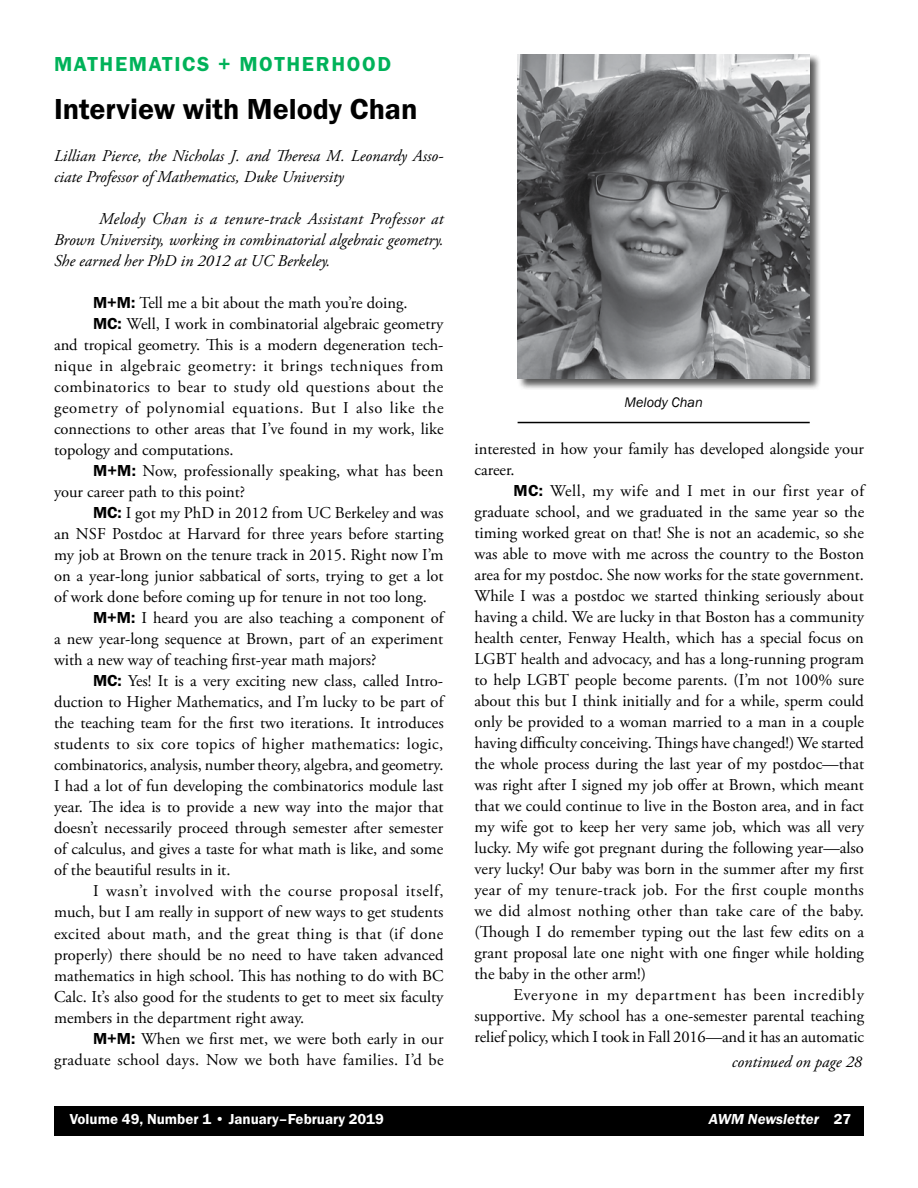
<style>
.page{position:relative;width:918px;height:1188px;background:#fff}
.page>*{position:absolute;margin:0;border:0;box-sizing:border-box;transform-origin:0 0}
.t1{font:600 30px "Franklin Gothic FS";color:#000}
.t2{font:600 21px "Franklin Gothic FS";letter-spacing:.08em;color:#00b259}
.t3{font:16.5px/21px "Adobe Garamond Pro";color:#000;text-align:justify}
.t4{font:italic 16.5px/21px "Adobe Garamond Pro";color:#000}
.t5{font:16.5px "Adobe Garamond Pro";letter-spacing:.02em;color:#000}
.t6{font:16.5px "Adobe Garamond Pro";letter-spacing:.04em;color:#000}
.t7{font:16.5px "Adobe Garamond Pro";letter-spacing:.035em;color:#000}
.t8{font:16.5px "Adobe Garamond Pro";letter-spacing:.03em;color:#000}
.t9{font:600 15px "Franklin Gothic FS";color:#fff}
.t10{font:italic 600 15px "Franklin Gothic FS";color:#fff}
.t11{font:italic 14.25px "Franklin Gothic";color:#000}
.s1{font-family:"Franklin Gothic FS";font-weight:600}
.s2{font-style:normal}
</style>
<div class="page">
<div style="left:54px;top:1106px;width:810px;height:29px;background:#000"></div>
<div style="left:517px;top:54px;width:304px;height:337px;background:#000;opacity:.65"></div>
<img style="left:518px;top:54px;width:292px;height:325px">
<hr style="left:518px;top:422px;width:292px;height:1px;background:#000">
<p class="t2" style="left:54px;top:53px;width:339px">MATHEMATICS + MOTHERHOOD</p>
<h1 class="t1" style="left:54px;top:93px;width:365px">Interview with Melody Chan</h1>
<p class="t4" style="left:54px;top:146px;width:391px">Lillian Pierce, the Nicholas J. and Theresa M. Leonardy Asso&shy;ciate Professor of Mathematics, Duke University</p>
<p class="t4" style="left:54px;top:209px;width:391px;text-align:justify;text-indent:45px">Melody Chan is a tenure-track Assistant Professor at Brown University, working in combinatorial algebraic geometry.<br>She earned her PhD in 2012 at UC Berkeley.</p>
<p class="t3" style="left:93px;top:293px;width:316px"><span class="s1">M+M:</span> Tell me a bit about the math you’re doing.</p>
<p class="t3" style="left:93px;top:314px;width:352px"><span class="s1">MC:</span> Well, I work in combinatorial algebraic geometry</p>
<p class="t3" style="left:54px;top:335px;width:391px">and tropical geometry. This is a modern degeneration tech-</p>
<p class="t7" style="left:54px;top:356px;width:391px">nique in algebraic geometry: it brings techniques from</p>
<p class="t8" style="left:54px;top:377px;width:391px">combinatorics to bear to study old questions about the</p>
<p class="t6" style="left:54px;top:398px;width:391px">geometry of polynomial equations. But I also like the</p>
<p class="t3" style="left:54px;top:419px;width:391px">connections to other areas that I’ve found in my work, like</p>
<p class="t3" style="left:54px;top:440px;width:181px">topology and computations.</p>
<p class="t3" style="left:93px;top:461px;width:352px"><span class="s1">M+M:</span> Now, professionally speaking, what has been</p>
<p class="t3" style="left:54px;top:482px;width:193px">your career path to this point?</p>
<p class="t3" style="left:93px;top:503px;width:352px"><span class="s1">MC:</span> I got my PhD in 2012 from UC Berkeley and was</p>
<p class="t3" style="left:54px;top:524px;width:391px">an NSF Postdoc at Harvard for three years before starting</p>
<p class="t3" style="left:54px;top:545px;width:391px">my job at Brown on the tenure track in 2015. Right now I’m</p>
<p class="t3" style="left:54px;top:566px;width:391px">on a year-long junior sabbatical of sorts, trying to get a lot</p>
<p class="t3" style="left:54px;top:587px;width:374px">of work done before coming up for tenure in not too long.</p>
<p class="t3" style="left:93px;top:608px;width:352px"><span class="s1">M+M:</span> I heard you are also teaching a component of</p>
<p class="t3" style="left:54px;top:629px;width:391px">a new year-long sequence at Brown, part of an experiment</p>
<p class="t3" style="left:54px;top:650px;width:324px">with a new way of teaching first-year math majors?</p>
<p class="t3" style="left:93px;top:671px;width:352px"><span class="s1">MC:</span> Yes! It is a very exciting new class, called Intro-</p>
<p class="t3" style="left:54px;top:692px;width:391px">duction to Higher Mathematics, and I’m lucky to be part of</p>
<p class="t3" style="left:54px;top:713px;width:391px">the teaching team for the first two iterations. It introduces</p>
<p class="t5" style="left:54px;top:734px;width:391px">students to six core topics of higher mathematics: logic,</p>
<p class="t3" style="left:54px;top:755px;width:391px">combinatorics, analysis, number theory, algebra, and geometry.</p>
<p class="t3" style="left:54px;top:776px;width:391px">I had a lot of fun developing the combinatorics module last</p>
<p class="t3" style="left:54px;top:797px;width:391px">year. The idea is to provide a new way into the major that</p>
<p class="t3" style="left:54px;top:818px;width:391px">doesn’t necessarily proceed through semester after semester</p>
<p class="t3" style="left:54px;top:839px;width:391px">of calculus, and gives a taste for what math is like, and some</p>
<p class="t3" style="left:54px;top:860px;width:178px">of the beautiful results in it.</p>
<p class="t6" style="left:93px;top:881px;width:352px">I wasn’t involved with the course proposal itself,</p>
<p class="t3" style="left:54px;top:902px;width:391px">much, but I am really in support of new ways to get students</p>
<p class="t5" style="left:54px;top:923px;width:391px">excited about math, and the great thing is that (if done</p>
<p class="t3" style="left:54px;top:944px;width:391px">properly) there should be no need to have taken advanced</p>
<p class="t3" style="left:54px;top:965px;width:391px">mathematics in high school. This has nothing to do with BC</p>
<p class="t3" style="left:54px;top:986px;width:391px">Calc. It’s also good for the students to get to meet six faculty</p>
<p class="t3" style="left:54px;top:1007px;width:252px">members in the department right away.</p>
<p class="t3" style="left:93px;top:1028px;width:352px"><span class="s1">M+M:</span> When we first met, we were both early in our</p>
<p class="t5" style="left:54px;top:1049px;width:391px">graduate school days. Now we both have families. I’d be</p>
<p class="t11" style="left:624px;top:394px;width:80px">Melody Chan</p>
<p class="t3" style="left:475px;top:439px;width:391px">interested in how your family has developed alongside your career.</p>
<p class="t3" style="left:475px;top:481px;width:391px;text-indent:39px"><span class="s1">MC:</span> Well, my wife and I met in our first year of graduate school, and we graduated in the same year so the timing worked great on that! She is not an academic, so she was able to move with me across the country to the Boston area for my postdoc. She now works for the state government.<br>While I was a postdoc we started thinking seriously about having a child. We are lucky in that Boston has a community health center, Fenway Health, which has a special focus on LGBT health and advocacy, and has a long-running program to help LGBT people become parents. (I’m not 100% sure about this but I think initially and for a while, sperm could only be provided to a woman married to a man in a couple having difficulty conceiving. Things have changed!) We started the whole process during the last year of my postdoc—that was right after I signed my job offer at Brown, which meant that we could continue to live in the Boston area, and in fact my wife got to keep her very same job, which was all very lucky. My wife got pregnant during the following year—also very lucky! Our baby was born in the summer after my first year of my tenure-track job. For the first couple months we did almost nothing other than take care of the baby. (Though I do remember typing out the last few edits on a grant proposal late one night with one finger while holding the baby in the other arm!)</p>
<p class="t3" style="left:475px;top:985px;width:391px;text-indent:39px">Everyone in my department has been incredibly supportive. My school has a one-semester parental teaching relief policy, which I took in Fall 2016—and it has an automatic</p>
<p class="t4" style="left:732px;top:1052px;width:132px">continued on page 28</p>
<p class="t9" style="left:70px;top:1110px;width:316px">Volume 49, Number 1 • January–February 2019</p>
<p class="t10" style="left:709px;top:1110px;width:144px">AWM Newsletter <span class="s2">27</span></p>
</div>
